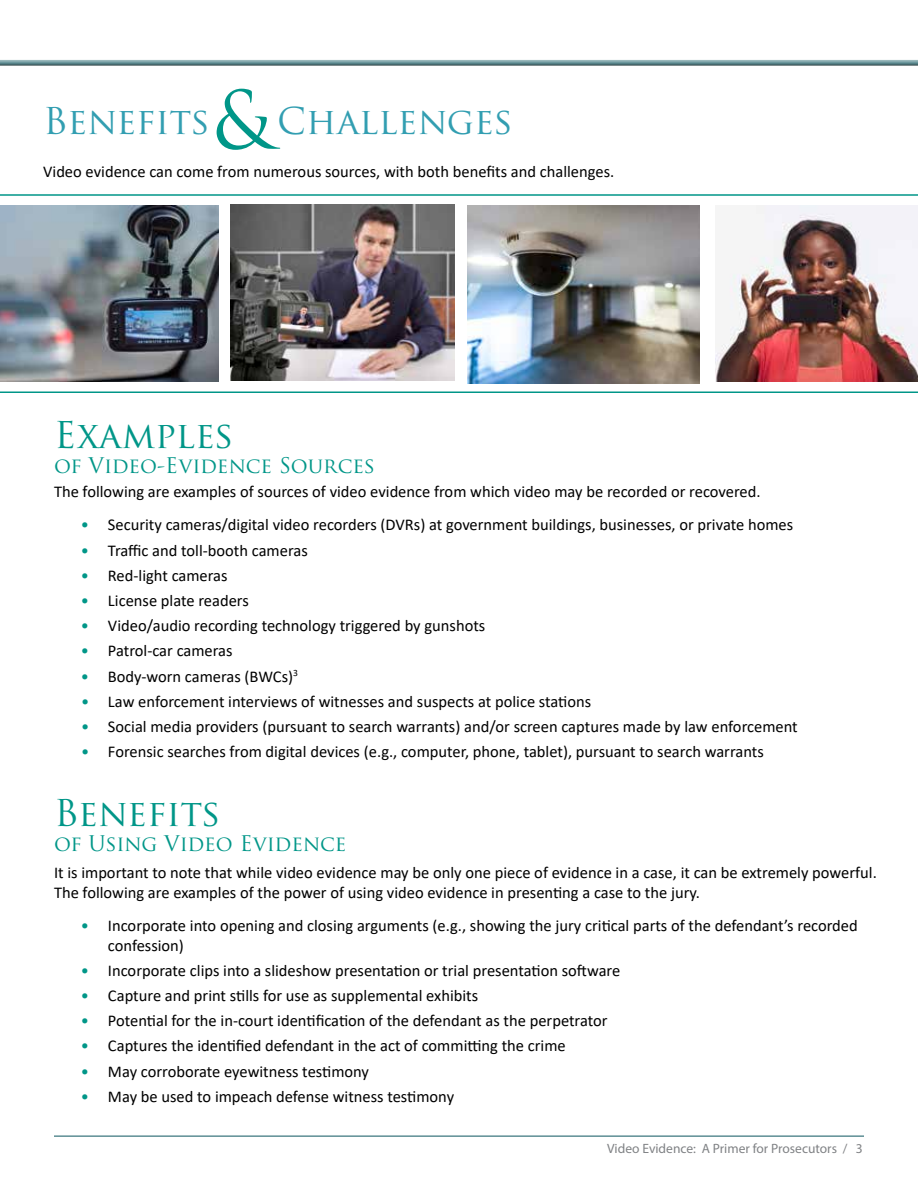
<style>
.page{position:relative;width:918px;height:1188px;background:#fff}
.page>*{position:absolute;margin:0;border:0;box-sizing:border-box;transform-origin:0 0}
.t1{font:36px "Trajan Pro";color:#329eb1}
.t2{font:36px "Trajan Pro";color:#009688}
.t3{font:21px "Trajan Pro";color:#009688}
.t4{font:16.5px/19.8px "Calibri";color:#000}
.t5{font:13.5px "Myriad Pro";color:#808285}
.s1{font-family:"Trajan Pro 3";font-size:78px;color:#009688}
.s2{color:#009688}
</style>
<div class="page">
<hr style="left:54px;top:1135px;width:810px;height:2px;background:#5d8e94">
<div style="left:0;top:59px;width:918px;height:9px;background:#000;opacity:.75"></div>
<img style="left:0;top:205px;width:219px;height:177px">
<img style="left:467px;top:205px;width:233px;height:178px">
<img style="left:716px;top:205px;width:202px;height:176px">
<img style="left:230px;top:204px;width:224px;height:177px">
<hr style="left:0;top:194px;width:918px;height:2px;background:#009688">
<hr style="left:0;top:392px;width:918px;height:1px;background:#009688">
<h1 class="t1" style="left:43px;top:98px;width:471px">Benefits <span class="s1">&amp;</span>Challenges</h1>
<p class="t4" style="left:43px;top:162px;width:573px">Video evidence can come from numerous sources, with both benefits and challenges.</p>
<h1 class="t2" style="left:54px;top:412px;width:181px">Examples</h1>
<p class="t3" style="left:54px;top:452px;width:323px">of Video-Evidence Sources</p>
<p class="t4" style="left:54px;top:482px;width:708px">The following are examples of sources of video evidence from which video may be recorded or recovered.</p>
<p class="t4" style="left:81px;top:516px;width:714px"><span class="s2">•</span> Security cameras/digital video recorders (DVRs) at government buildings, businesses, or private homes</p>
<p class="t4" style="left:81px;top:541px;width:228px"><span class="s2">•</span> Traffic and toll-booth cameras</p>
<p class="t4" style="left:81px;top:566px;width:148px"><span class="s2">•</span> Red-light cameras</p>
<p class="t4" style="left:81px;top:591px;width:169px"><span class="s2">•</span> License plate readers</p>
<p class="t4" style="left:81px;top:616px;width:406px"><span class="s2">•</span> Video/audio recording technology triggered by gunshots</p>
<p class="t4" style="left:81px;top:642px;width:153px"><span class="s2">•</span> Patrol-car cameras</p>
<p class="t4" style="left:81px;top:667px;width:219px"><span class="s2">•</span> Body-worn cameras (BWCs)<sup>3</sup></p>
<p class="t4" style="left:81px;top:692px;width:512px"><span class="s2">•</span> Law enforcement interviews of witnesses and suspects at police stations</p>
<p class="t4" style="left:81px;top:717px;width:718px"><span class="s2">•</span> Social media providers (pursuant to search warrants) and/or screen captures made by law enforcement</p>
<p class="t4" style="left:81px;top:742px;width:684px"><span class="s2">•</span> Forensic searches from digital devices (e.g., computer, phone, tablet), pursuant to search warrants</p>
<h1 class="t2" style="left:54px;top:790px;width:168px">Benefits</h1>
<p class="t3" style="left:54px;top:830px;width:294px">of Using Video Evidence</p>
<p class="t4" style="left:54px;top:863px;width:824px">It is important to note that while video evidence may be only one piece of evidence in a case, it can be extremely powerful.<br>The following are examples of the power of using video evidence in presenting a case to the jury.</p>
<p class="t4" style="left:108px;top:916px;width:751px;text-indent:-27px"><span class="s2">•</span> Incorporate into opening and closing arguments (e.g., showing the jury critical parts of the defendant’s recorded confession)</p>
<p class="t4" style="left:81px;top:961px;width:541px"><span class="s2">•</span> Incorporate clips into a slideshow presentation or trial presentation software</p>
<p class="t4" style="left:81px;top:986px;width:399px"><span class="s2">•</span> Capture and print stills for use as supplemental exhibits</p>
<p class="t4" style="left:81px;top:1012px;width:528px"><span class="s2">•</span> Potential for the in-court identification of the defendant as the perpetrator</p>
<p class="t4" style="left:81px;top:1037px;width:486px"><span class="s2">•</span> Captures the identified defendant in the act of committing the crime</p>
<p class="t4" style="left:81px;top:1062px;width:290px"><span class="s2">•</span> May corroborate eyewitness testimony</p>
<p class="t4" style="left:81px;top:1087px;width:375px"><span class="s2">•</span> May be used to impeach defense witness testimony</p>
<p class="t5" style="left:607px;top:1140px;width:257px">Video Evidence: A Primer for Prosecutors / 3</p>
</div>
